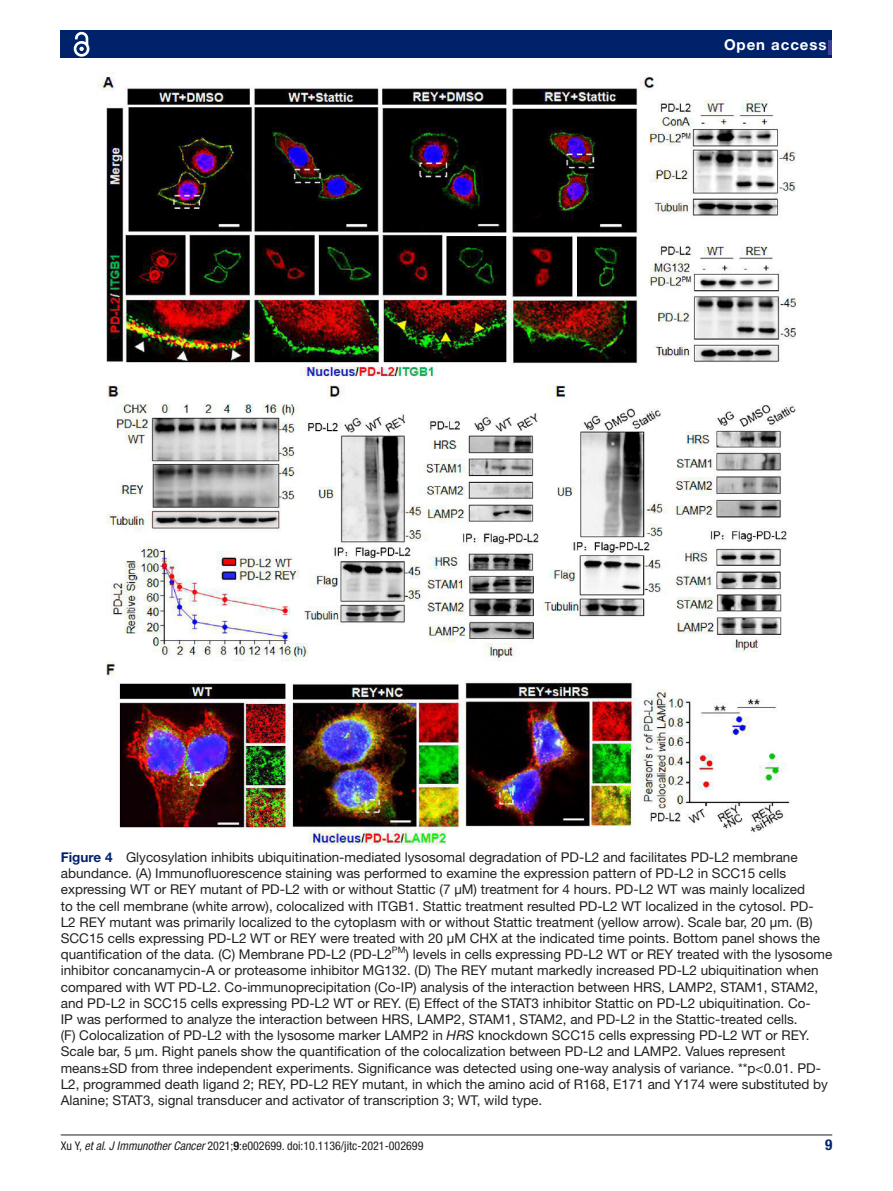
<style>
.page{position:relative;width:893px;height:1191px;background:#fff}
.page>*{position:absolute;margin:0;border:0;box-sizing:border-box;transform-origin:0 0}
.t1{font:700 15px "Helvetica Neue LT Std";letter-spacing:.065em;color:#fff}
.t2{font:700 condensed 15px "Helvetica Neue LT Std";color:#00226b}
.t3{font:13.5px/16.2px "Helvetica Neue LT Std";color:#231f20}
.t4{font:condensed 12px "Helvetica Neue LT Std";color:#231f20}
.t5{font:9px "Helvetica Neue LT Std";color:#231f20}
.s1{font-weight:700;color:#00226b}
.s2{font-style:italic}
.s3{font-weight:700}
</style>
<div class="page">
<hr style="left:61px;top:1134px;width:771px;height:1px;background:#231f20">
<div style="left:61px;top:31px;width:771px;height:27px;background:#00226b"></div>
<hr style="left:828px;top:40px;width:4px;height:15px;background:#414099">
<svg style="left:73px;top:31px;width:17px;height:26px"></svg>
<img style="left:97px;top:73px;width:699px;height:771px">
<p class="t1" style="left:724px;top:35px;width:104px">Open access</p>
<p class="t3" style="left:61px;top:849px;width:761px"><span class="s1">Figure 4</span> Glycosylation inhibits ubiquitination-mediated lysosomal degradation of PD-L2 and facilitates PD-L2 membrane abundance. (A) Immunofluorescence staining was performed to examine the expression pattern of PD-L2 in SCC15 cells expressing WT or REY mutant of PD-L2 with or without Stattic (7 µM) treatment for 4 hours. PD-L2 WT was mainly localized to the cell membrane (white arrow), colocalized with ITGB1. Stattic treatment resulted PD-L2 WT localized in the cytosol. PD-L2 REY mutant was primarily localized to the cytoplasm with or without Stattic treatment (yellow arrow). Scale bar, 20 µm. (B)<br>SCC15 cells expressing PD-L2 WT or REY were treated with 20 µM CHX at the indicated time points. Bottom panel shows the quantification of the data. (C) Membrane PD-L2 (PD-L2</p>
<p class="t5" style="left:392px;top:944px;width:15px">PM</p>
<p class="t3" style="left:61px;top:946px;width:773px;text-indent:345px">) levels in cells expressing PD-L2 WT or REY treated with the lysosome inhibitor concanamycin-A or proteasome inhibitor MG132. (D) The REY mutant markedly increased PD-L2 ubiquitination when compared with WT PD-L2. Co-immunoprecipitation (Co-IP) analysis of the interaction between HRS, LAMP2, STAM1, STAM2, and PD-L2 in SCC15 cells expressing PD-L2 WT or REY. (E) Effect of the STAT3 inhibitor Stattic on PD-L2 ubiquitination. Co-<br>IP was performed to analyze the interaction between HRS, LAMP2, STAM1, STAM2, and PD-L2 in the Stattic-treated cells.<br>(F) Colocalization of PD-L2 with the lysosome marker LAMP2 in <span class="s2">HRS</span> knockdown SCC15 cells expressing PD-L2 WT or REY.<br>Scale bar, 5 µm. Right panels show the quantification of the colocalization between PD-L2 and LAMP2. Values represent means±SD from three independent experiments. Significance was detected using one-way analysis of variance. **p&lt;0.01. PD-L2, programmed death ligand 2; REY, PD-L2 REY mutant, in which the amino acid of R168, E171 and Y174 were substituted by Alanine; STAT3, signal transducer and activator of transcription 3; WT, wild type.</p>
<p class="t4" style="left:61px;top:1138px;width:364px">Xu Y, <span class="s2">et al</span>. <span class="s2">J Immunother Cancer</span> 2021;<span class="s3">9</span>:e002699. doi:10.1136/jitc-2021-002699</p>
<p class="t2" style="left:825px;top:1135px;width:9px">9</p>
</div>
